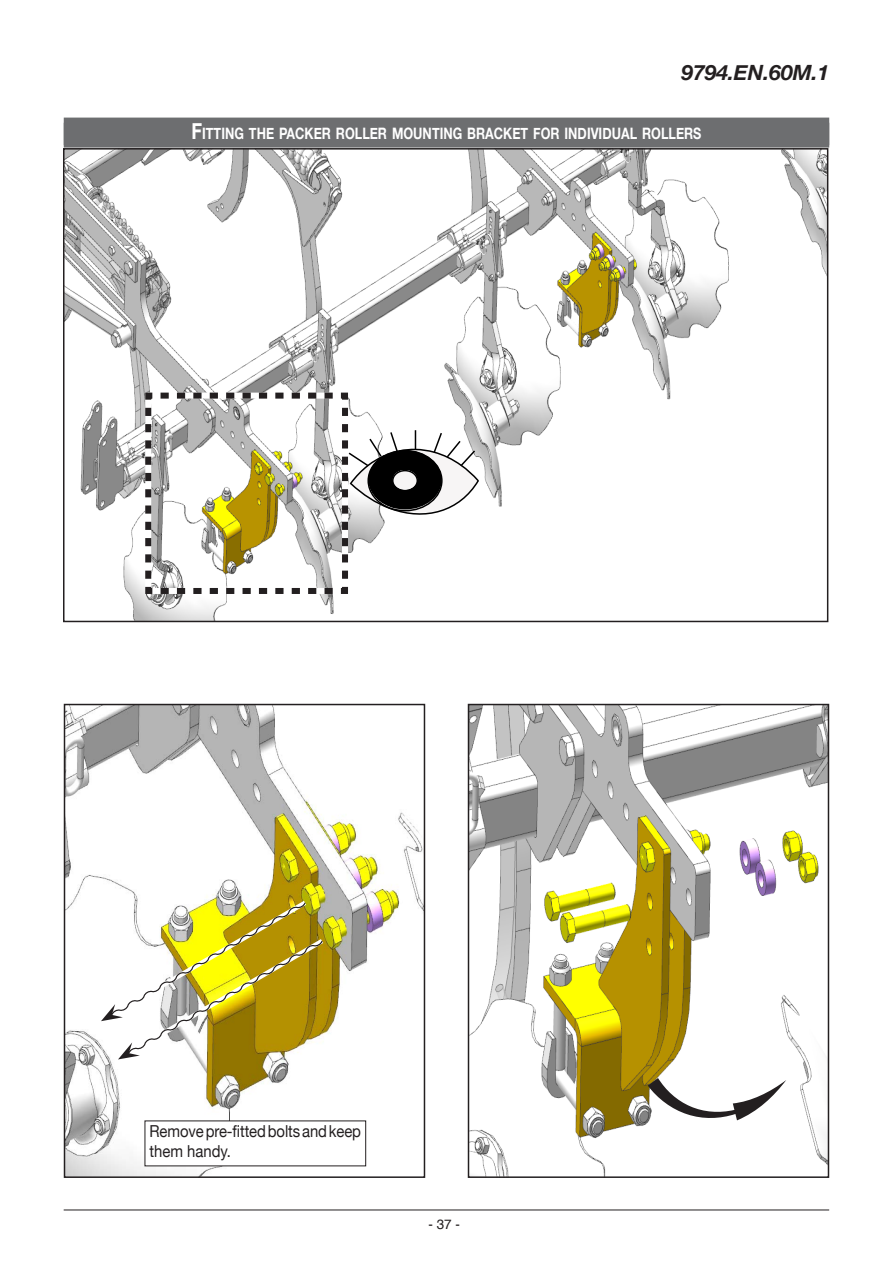
<style>
.page{position:relative;width:893px;height:1263px;background:#fff}
.page>*{position:absolute;margin:0;border:0;box-sizing:border-box;transform-origin:0 0}
.t1{font:italic 700 21px "Helvetica Neue";color:#231f20}
.t2{font:16.5px/19.8px "Helvetica Neue";letter-spacing:-.005em;color:#231f20;scale:.9 1}
.t3{font:700 15.75px "Helvetica Neue";color:#fff;scale:.8 1}
.t4{font:13.5px "Helvetica";color:#231f20}
.s1{font-size:22.5px}
</style>
<div class="page">
<img style="left:67px;top:707px;width:355px;height:468px">
<div style="left:64px;top:704px;width:361px;height:474px;border:2px solid #231f20"></div>
<svg style="left:101px;top:897px;width:227px;height:162px"></svg>
<img style="left:471px;top:707px;width:355px;height:468px">
<div style="left:468px;top:704px;width:361px;height:474px;border:2px solid #231f20"></div>
<svg style="left:648px;top:1078px;width:138px;height:42px"></svg>
<div style="left:64px;top:118px;width:765px;height:30px;background:#6d6e70"></div>
<img style="left:66px;top:151px;width:759px;height:468px">
<div style="left:63px;top:148px;width:765px;height:474px;border:2px solid #231f20"></div>
<svg style="left:142px;top:390px;width:339px;height:207px"></svg>
<div style="left:392px;top:470px;width:26px;height:21px;border:2px solid #000;border-radius:50%"></div>
<div style="left:145px;top:1121px;width:221px;height:45px;background:#fff"></div>
<hr style="left:64px;top:1210px;width:765px;height:1px;background:#231f20">
<h1 class="t1" style="left:681px;top:60px;width:149px">9794.EN.60M.1</h1>
<p class="t3" style="left:192px;top:123px;width:639px"><span class="s1">F</span>ITTING THE PACKER ROLLER MOUNTING BRACKET FOR INDIVIDUAL ROLLERS</p>
<p class="t2" style="left:150px;top:1121px;width:236px">Remove pre-fitted bolts and keep them handy.</p>
<p class="t4" style="left:428px;top:1218px;width:33px">- 37 -</p>
</div>
